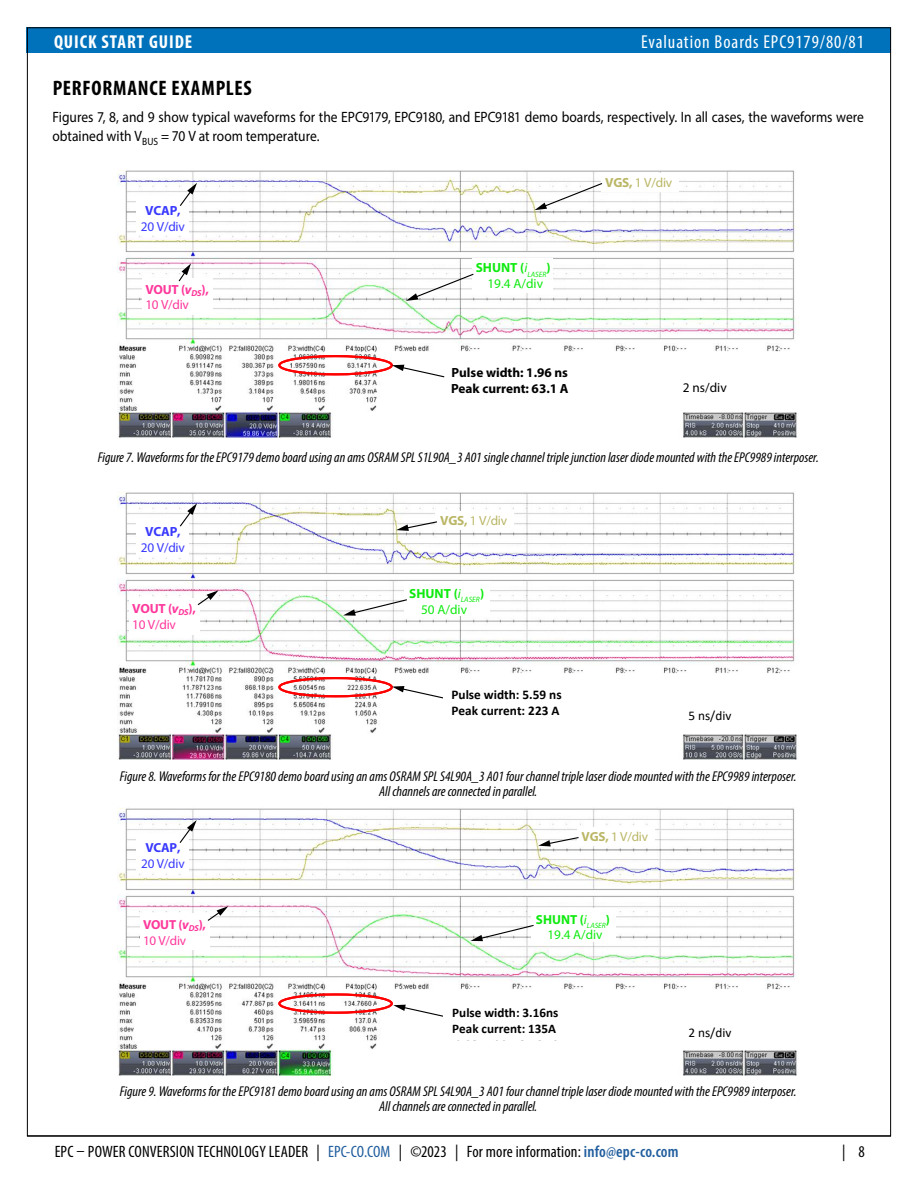
<style>
.page{position:relative;width:918px;height:1188px;background:#fff}
.page>*{position:absolute;margin:0;border:0;box-sizing:border-box;transform-origin:0 0}
.QSG_Basic_Text{font:700 condensed 21px "Myriad Pro";letter-spacing:.035em;color:#000}
.t1{font:condensed 18.75px "Myriad Pro";letter-spacing:.05em;color:#fff}
.t2{font:700 condensed 18.75px "Myriad Pro";letter-spacing:.05em;color:#fff}
.t3{font:condensed 16.5px "Myriad Pro";letter-spacing:.01em;color:#000}
.QSG_Basic_Text-2{font:15px/19.2px "Myriad Pro";color:#000;scale:.9 1}
.t4{font:italic condensed 14.25px/15px "Myriad Pro";color:#000;text-align:center}
.t5{font:700 13.2px/15.9px "Myriad Pro";letter-spacing:-.02em;color:#ff389c}
.t6{font:700 13.2px/15.9px "Calibri";color:#000}
.t7{font:13.2px/15.9px "Myriad Pro";color:#0fea0f;text-align:center}
.t8{font:13.2px/15.9px "Myriad Pro";letter-spacing:-.015em;color:#3939ff;text-align:center}
.t9{font:700 13.2px/15.9px "Myriad Pro";color:#000}
.t10{font:13.2px "Myriad Pro";letter-spacing:-.015em;color:#bab665}
.t11{font:700 13.2px/15.9px "Myriad Pro";color:#0fea0f;text-align:center}
.t12{font:13.2px "Calibri";color:#000}
.t13{font:13.2px "Myriad Pro";color:#000}
.t14{font:700 13.05px/15.8px "Calibri";color:#000}
.s1{font-weight:700}
.s2{font-style:italic}
.s3{font-weight:400}
.s4{font-weight:400;font-style:italic}
.s5{color:#215e9e}
.s6{font-weight:600;color:#215e9e}
</style>
<div class="page">
<div style="left:27px;top:27px;width:864px;height:26px;background:#0072bc"></div>
<hr style="left:27px;top:1136px;width:864px;height:1px;background:#000">
<img style="left:117px;top:170px;width:682px;height:267px">
<div style="left:142px;top:278px;width:71px;height:37px;background:#fff"></div>
<div style="left:136px;top:200px;width:53px;height:35px;background:#fff"></div>
<div style="left:473px;top:259px;width:80px;height:34px;background:#fff"></div>
<div style="left:601px;top:173px;width:78px;height:19px;background:#fff"></div>
<div style="left:278px;top:355px;width:115px;height:20px;border:2px solid #f00;border-radius:50%"></div>
<svg style="left:179px;top:183px;width:18px;height:24px"></svg>
<svg style="left:178px;top:263px;width:13px;height:19px"></svg>
<svg style="left:406px;top:273px;width:69px;height:28px"></svg>
<svg style="left:392px;top:365px;width:54px;height:13px"></svg>
<svg style="left:535px;top:182px;width:68px;height:28px"></svg>
<img style="left:117px;top:492px;width:682px;height:267px">
<svg style="left:392px;top:686px;width:51px;height:14px"></svg>
<div style="left:671px;top:704px;width:78px;height:23px;background:#fff"></div>
<div style="left:443px;top:683px;width:124px;height:39px;background:#fff"></div>
<div style="left:278px;top:677px;width:115px;height:20px;border:2px solid #f00;border-radius:50%"></div>
<div style="left:129px;top:598px;width:70px;height:37px;background:#fff"></div>
<div style="left:136px;top:520px;width:53px;height:36px;background:#fff"></div>
<svg style="left:179px;top:503px;width:18px;height:25px"></svg>
<svg style="left:196px;top:590px;width:23px;height:16px"></svg>
<div style="left:405px;top:582px;width:85px;height:34px;background:#fff"></div>
<div style="left:436px;top:512px;width:78px;height:18px;background:#fff"></div>
<svg style="left:343px;top:598px;width:64px;height:18px"></svg>
<svg style="left:396px;top:521px;width:42px;height:10px"></svg>
<img style="left:117px;top:808px;width:682px;height:267px">
<div style="left:671px;top:1021px;width:78px;height:23px;background:#fff"></div>
<svg style="left:393px;top:1005px;width:51px;height:13px"></svg>
<div style="left:444px;top:1001px;width:123px;height:39px;background:#fff"></div>
<div style="left:531px;top:908px;width:85px;height:34px;background:#fff"></div>
<div style="left:578px;top:828px;width:77px;height:18px;background:#fff"></div>
<svg style="left:471px;top:924px;width:63px;height:17px"></svg>
<svg style="left:538px;top:836px;width:41px;height:10px"></svg>
<div style="left:278px;top:993px;width:115px;height:21px;border:2px solid #f00;border-radius:50%"></div>
<div style="left:140px;top:913px;width:69px;height:37px;background:#fff"></div>
<div style="left:136px;top:837px;width:52px;height:35px;background:#fff"></div>
<svg style="left:178px;top:820px;width:19px;height:24px"></svg>
<svg style="left:206px;top:906px;width:22px;height:16px"></svg>
<h2 class="t2" style="left:54px;top:30px;width:140px">QUICK START GUIDE</h2>
<h2 class="t1" style="left:641px;top:30px;width:224px">Evaluation Boards EPC9179/80/81</h2>
<p class="QSG_Basic_Text" style="left:53px;top:75px;width:201px">PERFORMANCE EXAMPLES</p>
<p class="QSG_Basic_Text-2" style="left:52px;top:107px;width:903px">Figures 7, 8, and 9 show typical waveforms for the EPC9179, EPC9180, and EPC9181 demo boards, respectively. In all cases, the waveforms were obtained with V<sub>BUS</sub> = 70 V at room temperature.</p>
<p class="t8" style="left:141px;top:203px;width:45px"><span class="s1">VCAP,<br></span>20 V/div</p>
<p class="t5" style="left:145px;top:281px;width:65px">VOUT (<span class="s2">v</span><sub>DS</sub>),<br><span class="s3">10 V/div</span></p>
<p class="t7" style="left:476px;top:260px;width:76px"><span class="s1">SHUNT (</span><span class="s2">i</span><sub>LASER</sub><span class="s1">)<br></span>19.4 A/div</p>
<p class="t9" style="left:451px;top:364px;width:119px">Pulse width: 1.96 ns<br>Peak current: 63.1 A</p>
<p class="t10" style="left:605px;top:174px;width:69px"><span class="s1">VGS,</span> 1 V/div</p>
<p class="t13" style="left:683px;top:379px;width:45px">2 ns/div</p>
<p class="t4" style="left:98px;top:450px;width:722px">Figure 7. Waveforms for the EPC9179 demo board using an ams OSRAM SPL S1L90A_3 A01 single channel triple junction laser diode mounted with the EPC9989 interposer.</p>
<p class="t8" style="left:141px;top:523px;width:45px"><span class="s1">VCAP,<br></span>20 V/div</p>
<p class="t5" style="left:132px;top:601px;width:65px">VOUT (<span class="s2">v</span><sub>DS</sub>),<br><span class="s3">10 V/div</span></p>
<p class="t10" style="left:440px;top:512px;width:69px"><span class="s1">VGS,</span> 1 V/div</p>
<p class="t11" style="left:409px;top:585px;width:76px">SHUNT (<span class="s4">i</span><sub>LASER</sub>)<br><span class="s3">50 A/div</span></p>
<p class="t6" style="left:451px;top:686px;width:112px">Pulse width: 5.59 ns<br>Peak current: 223 A</p>
<p class="t12" style="left:688px;top:707px;width:45px">5 ns/div</p>
<p class="t4" style="left:120px;top:768px;width:678px">Figure 8. Waveforms for the EPC9180 demo board using an ams OSRAM SPL S4L90A_3 A01 four channel triple laser diode mounted with the EPC9989 interposer.<br>All channels are connected in parallel.</p>
<p class="t8" style="left:141px;top:840px;width:45px"><span class="s1">VCAP,<br></span>20 V/div</p>
<p class="t5" style="left:143px;top:916px;width:64px">VOUT (<span class="s2">v</span><sub>DS</sub>),<br><span class="s3">10 V/div</span></p>
<p class="t10" style="left:582px;top:828px;width:68px"><span class="s1">VGS,</span> 1 V/div</p>
<p class="t7" style="left:536px;top:911px;width:76px"><span class="s1">SHUNT (</span><span class="s2">i</span><sub>LASER</sub><span class="s1">)<br></span>19.4 A/div</p>
<p class="t14" style="left:452px;top:1005px;width:108px">Pulse width: 3.16ns<br>Peak current: 135A</p>
<p class="t6" style="left:449px;top:1027px;width:112px">Pulse width: 3.16 ns</p>
<p class="t12" style="left:688px;top:1023px;width:45px">2 ns/div</p>
<p class="t4" style="left:120px;top:1084px;width:678px">Figure 9. Waveforms for the EPC9181 demo board using an ams OSRAM SPL S4L90A_3 A01 four channel triple laser diode mounted with the EPC9989 interposer.<br>All channels are connected in parallel.</p>
<p class="t3" style="left:55px;top:1142px;width:625px">EPC – POWER CONVERSION TECHNOLOGY LEADER | <span class="s5">EPC-CO.COM</span> | ©2023 | For more information: <span class="s6">info@epc-co.com</span></p>
<p class="t3" style="left:842px;top:1142px;width:24px">| 8</p>
</div>
